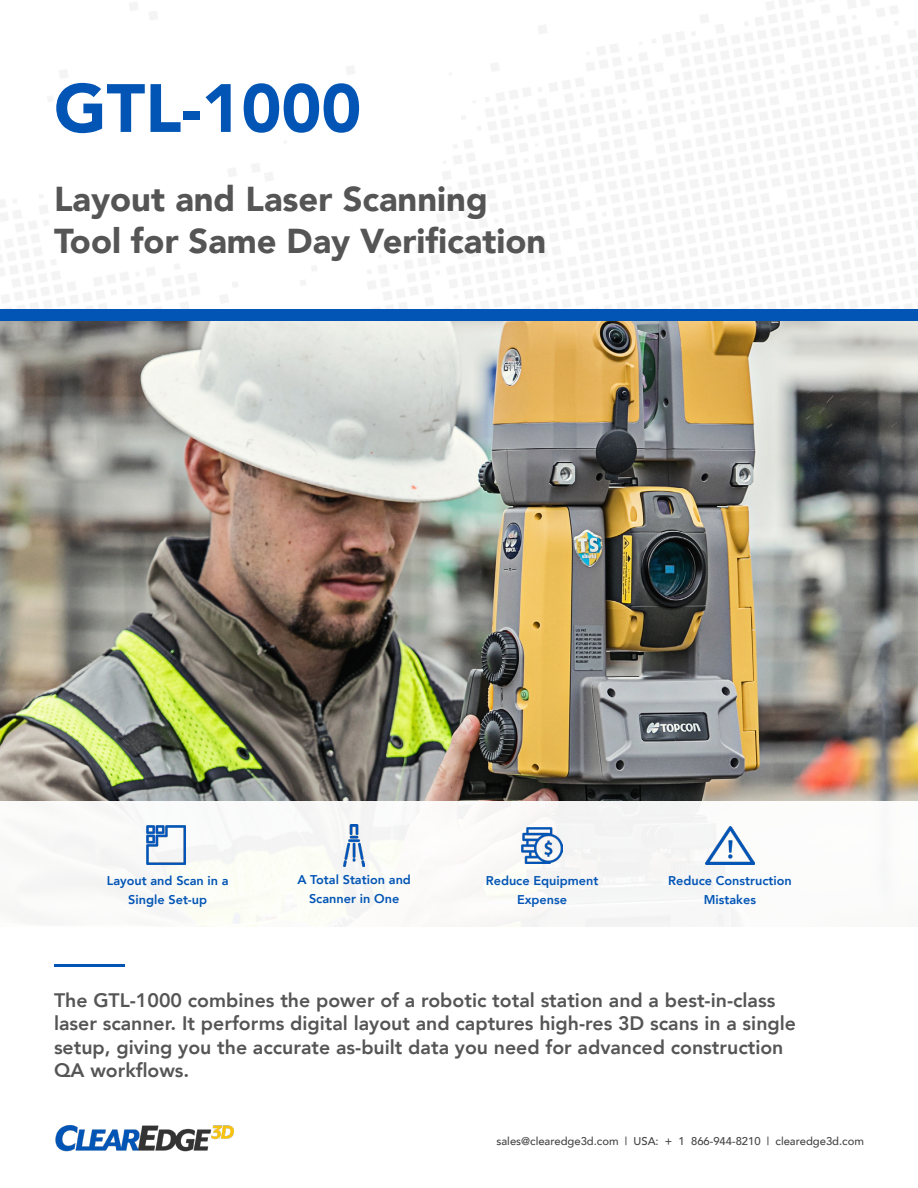
<style>
.page{position:relative;width:918px;height:1188px;background:#fff}
.page>*{position:absolute;margin:0;border:0;box-sizing:border-box;transform-origin:0 0}
.t1{font:900 67.5px "Avenir";color:#0255b5}
.t2{font:900 34.5px/41.4px "Avenir";color:#555}
.t3{font:800 19.5px/23.4px "Avenir";color:#555}
.t4{font:800 12.75px/19px "Avenir";color:#0255b5;text-align:center}
.t5{font:500 11.25px "Avenir";color:#444}
</style>
<div class="page">
<div style="left:0;top:309px;width:918px;height:13px;background:#0255b5"></div>
<hr style="left:54px;top:964px;width:70px;height:3px;background:#0255b5">
<img style="left:55px;top:1125px;width:179px;height:27px">
<img style="left:0;top:322px;width:918px;height:480px">
<div style="left:0;top:802px;width:918px;height:125px;background:#fafaf8"></div>
<img style="left:147px;top:826px;width:39px;height:38px">
<img style="left:343px;top:824px;width:22px;height:43px">
<img style="left:522px;top:828px;width:40px;height:35px">
<img style="left:706px;top:826px;width:49px;height:39px">
<h1 class="t1" style="left:54px;top:51px;width:309px">GTL-1000</h1>
<h2 class="t2" style="left:54px;top:178px;width:494px">Layout and Laser Scanning<br>Tool for Same Day Verification</h2>
<p class="t4" style="left:107px;top:871px;width:124px">Layout and Scan in a<br>Single Set-up</p>
<p class="t4" style="left:297px;top:870px;width:115px">A Total Station and<br>Scanner in One</p>
<p class="t4" style="left:486px;top:871px;width:114px">Reduce Equipment<br>Expense</p>
<p class="t4" style="left:668px;top:871px;width:125px">Reduce Construction<br>Mistakes</p>
<p class="t3" style="left:54px;top:988px;width:744px">The GTL-1000 combines the power of a robotic total station and a best-in-class laser scanner. It performs digital layout and captures high-res 3D scans in a single setup, giving you the accurate as-built data you need for advanced construction QA workflows.</p>
<p class="t5" style="left:496px;top:1132px;width:369px">sales@clearedge3d.com | USA: + 1 866-944-8210 | clearedge3d.com</p>
</div>
